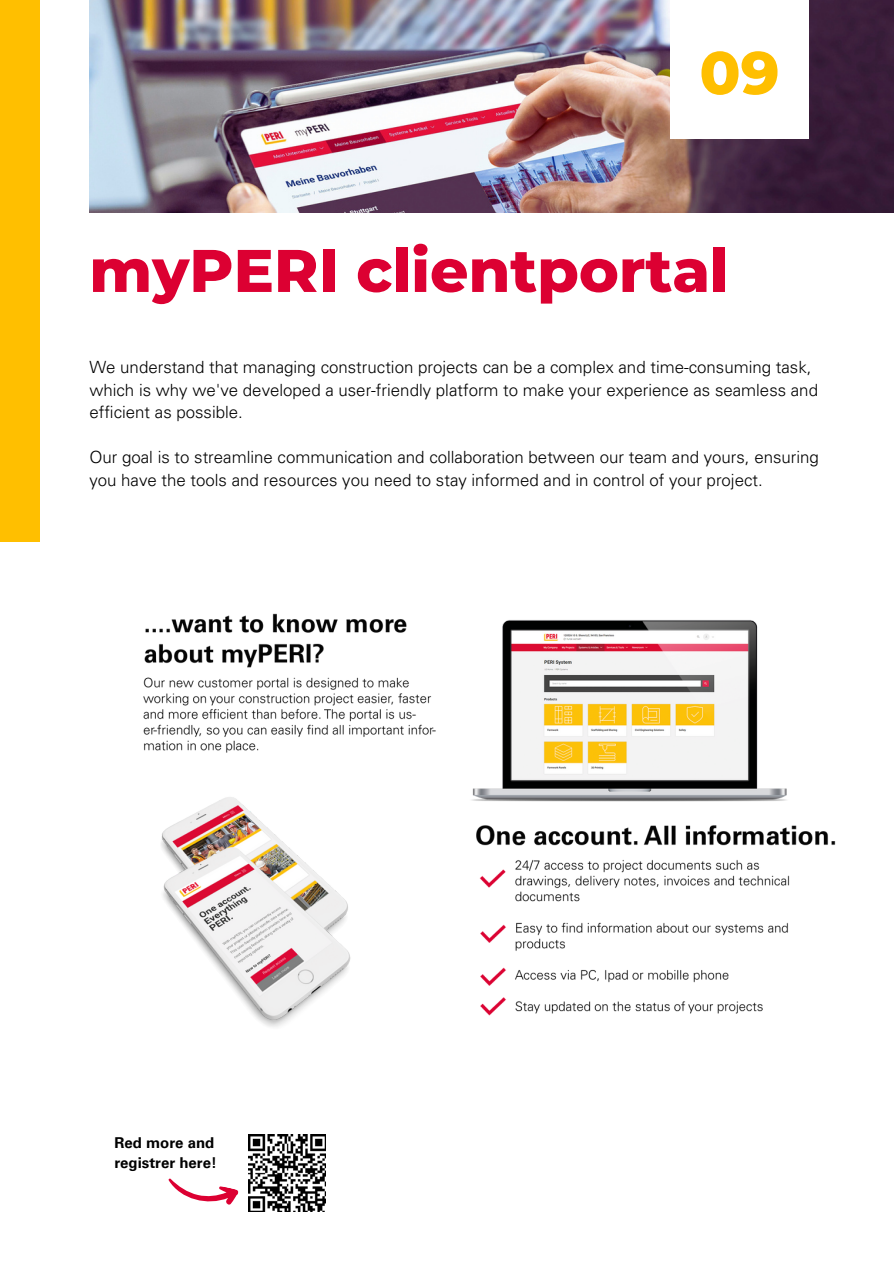
<style>
.page{position:relative;width:894px;height:1264px;background:#fff}
.page>*{position:absolute;margin:0;border:0;box-sizing:border-box;transform-origin:0 0}
.t1{font:800 60px "Montserrat";color:#dc0032}
.t2{font:800 60px "Montserrat";color:#ffbf00}
.t3{font:300 16.8px/22.5px "Univers LT Pro 45";color:#000}
.t4{font:700 15px/20.2px "Univers LT Pro 65";color:#000}
</style>
<div class="page">
<img style="left:89px;top:0;width:804px;height:212px">
<div style="left:670px;top:0;width:138px;height:138px;background:#fff"></div>
<img style="left:248px;top:1134px;width:77px;height:77px">
<svg style="left:168px;top:1178px;width:71px;height:27px"></svg>
<div style="left:0;top:0;width:40px;height:542px;background:#ffbf00"></div>
<img style="left:143px;top:613px;width:693px;height:414px">
<h1 class="t2" style="left:699px;top:36px;width:82px">09</h1>
<h1 class="t1" style="left:89px;top:234px;width:640px">myPERI clientportal</h1>
<p class="t3" style="left:89px;top:358px;width:730px">We understand that managing construction projects can be a complex and time-consuming task, which is why we've developed a user-friendly platform to make your experience as seamless and efficient as possible.</p>
<p class="t3" style="left:89px;top:448px;width:731px">Our goal is to streamline communication and collaboration between our team and yours, ensuring you have the tools and resources you need to stay informed and in control of your project.</p>
<p class="t4" style="left:114px;top:1134px;width:104px">Red more and registrer here!</p>
</div>
